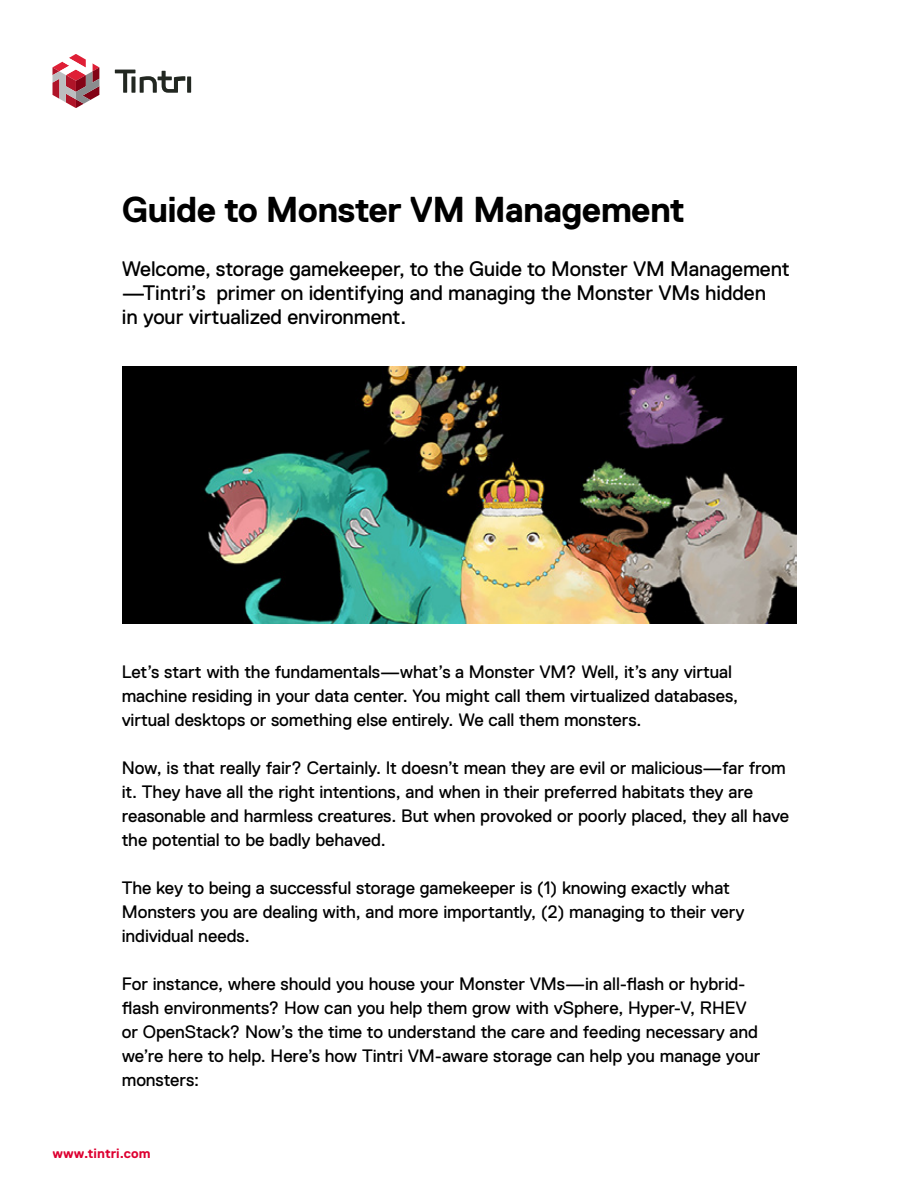
<style>
.page{position:relative;width:918px;height:1188px;background:#fff}
.page>*{position:absolute;margin:0;border:0;box-sizing:border-box;transform-origin:0 0}
.t1{font:700 36px "Replica Std";letter-spacing:-.02em;color:#000}
.t2{font:21px/24px "Replica Std";letter-spacing:-.005em;color:#000}
.t3{font:18px/24px "Replica Std";letter-spacing:-.005em;color:#000}
.t4{font:700 13.5px "Replica Std";letter-spacing:.005em;color:#dd0031}
</style>
<div class="page">
<svg style="left:187px;top:76px;width:4px;height:17px"></svg>
<svg style="left:115px;top:70px;width:70px;height:23px"></svg>
<svg style="left:52px;top:54px;width:47px;height:54px"></svg>
<div style="left:122px;top:366px;width:674px;height:258px;background:#000"></div>
<img style="left:204px;top:366px;width:592px;height:258px">
<h1 class="t1" style="left:122px;top:190px;width:565px">Guide to Monster VM Management</h1>
<p class="t2" style="left:122px;top:257px;width:669px">Welcome, storage gamekeeper, to the Guide to Monster VM Management —Tintri’s primer on identifying and managing the Monster VMs hidden<br>in your virtualized environment.</p>
<p class="t3" style="left:122px;top:660px;width:618px">Let’s start with the fundamentals—what’s a Monster VM? Well, it’s any virtual machine residing in your data center. You might call them virtualized databases, virtual desktops or something else entirely. We call them monsters.</p>
<p class="t3" style="left:122px;top:756px;width:669px">Now, is that really fair? Certainly. It doesn’t mean they are evil or malicious—far from it. They have all the right intentions, and when in their preferred habitats they are reasonable and harmless creatures. But when provoked or poorly placed, they all have the potential to be badly behaved.</p>
<p class="t3" style="left:122px;top:876px;width:625px">The key to being a successful storage gamekeeper is (1) knowing exactly what<br>Monsters you are dealing with, and more importantly, (2) managing to their very individual needs.</p>
<p class="t3" style="left:122px;top:972px;width:640px">For instance, where should you house your Monster VMs—in all-flash or hybrid&shy;flash environments? How can you help them grow with vSphere, Hyper-V, RHEV or OpenStack? Now’s the time to understand the care and feeding necessary and we’re here to help. Here’s how Tintri VM-aware storage can help you manage your monsters:</p>
<p class="t4" style="left:52px;top:1146px;width:100px">www.tintri.com</p>
</div>
